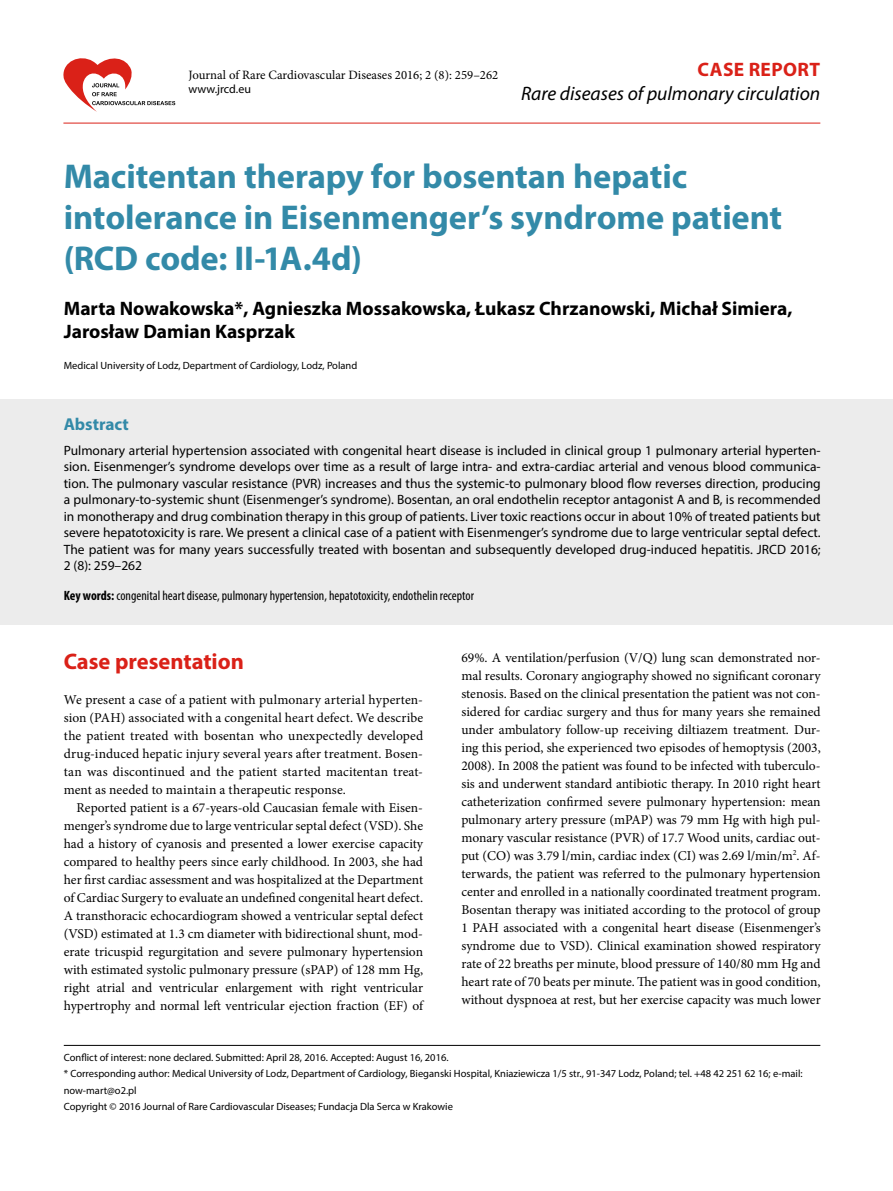
<style>
.page{position:relative;width:893px;height:1191px;background:#fff}
.page>*{position:absolute;margin:0;border:0;box-sizing:border-box;transform-origin:0 0}
.t1{font:700 34.5px/41.4px "Myriad Pro";letter-spacing:-.005em;color:#338aa8}
.t2{font:700 22.5px "Myriad Pro";color:#da2118}
.t3{font:700 19.5px/23.4px "Myriad Pro";color:#000}
.t4{font:italic 19.5px "Myriad Pro";color:#000}
.t5{font:700 19.5px "Myriad Pro";letter-spacing:.02em;color:#da2118}
.t6{font:700 17.25px "Myriad Pro";color:#338aa8}
.t7{font:13.5px/18px "Minion Pro";color:#000;text-align:justify}
.t8{font:13.5px/16.5px "Myriad Pro";color:#000;text-align:justify}
.t9{font:condensed 13.5px "Myriad Pro";color:#000}
.t10{font:12.75px "Minion Pro";color:#000}
.t11{font:12px "Myriad Pro";color:#000}
.t12{font:10.5px/16.5px "Myriad Pro";color:#000}
.s1{font-weight:700}
</style>
<div class="page">
<hr style="left:63px;top:123px;width:757px;height:1px;background:#da2118">
<svg style="left:63px;top:58px;width:112px;height:54px"></svg>
<hr style="left:64px;top:1045px;width:756px;height:1px;background:#000">
<div style="left:0;top:400px;width:893px;height:225px;background:#ececec"></div>
<p class="t10" style="left:188px;top:66px;width:311px">Journal of Rare Cardiovascular Diseases 2016; 2 (8): 259–262</p>
<p class="t11" style="left:188px;top:81px;width:64px">www.jrcd.eu</p>
<h3 class="t5" style="left:698px;top:57px;width:124px">CASE REPORT</h3>
<h3 class="t4" style="left:521px;top:81px;width:301px">Rare diseases of pulmonary circulation</h3>
<h1 class="t1" style="left:64px;top:154px;width:720px">Macitentan therapy for bosentan hepatic intolerance in Eisenmenger’s syndrome patient (RCD code: II‑1A.4d)</h1>
<h3 class="t3" style="left:64px;top:296px;width:730px">Marta Nowakowska*, Agnieszka Mossakowska, Łukasz Chrzanowski, Michał Simiera,<br>Jarosław Damian Kasprzak</h3>
<p class="t12" style="left:64px;top:357px;width:295px">Medical University of Lodz, Department of Cardiology, Lodz, Poland</p>
<p class="t6" style="left:64px;top:413px;width:67px">Abstract</p>
<p class="t8" style="left:64px;top:442px;width:758px">Pulmonary arterial hypertension associated with congenital heart disease is included in clinical group 1 pulmonary arterial hyperten&shy;sion. Eisenmenger’s syndrome develops over time as a result of large intra- and extra‑cardiac arterial and venous blood communica&shy;tion. The pulmonary vascular resistance (PVR) increases and thus the systemic‑to pulmonary blood flow reverses direction, producing a pulmonary‑to‑systemic shunt (Eisenmenger’s syndrome). Bosentan, an oral endothelin receptor antagonist A and B, is recommended in monotherapy and drug combination therapy in this group of patients. Liver toxic reactions occur in about 10% of treated patients but severe hepatotoxicity is rare. We present a clinical case of a patient with Eisenmenger’s syndrome due to large ventricular septal defect.<br>The patient was for many years successfully treated with bosentan and subsequently developed drug‑induced hepatitis. JRCD 2016; 2 (8): 259–262</p>
<p class="t9" style="left:64px;top:587px;width:412px"><span class="s1">Key words:</span> congenital heart disease, pulmonary hypertension, hepatotoxicity, endothelin receptor</p>
<h2 class="t2" style="left:64px;top:646px;width:182px">Case presentation</h2>
<p class="t7" style="left:64px;top:690px;width:361px">We present a case of a patient with pulmonary arterial hyperten‑ sion (PAH) associated with a congenital heart defect. We describe the patient treated with bosentan who unexpectedly developed drug‑induced hepatic injury several years after treatment. Bosen‑ tan was discontinued and the patient started macitentan treat‑ ment as needed to maintain a therapeutic response.</p>
<p class="t7" style="left:64px;top:798px;width:361px;text-indent:13px">Reported patient is a 67‑years‑old Caucasian female with Eisen‑ menger’s syndrome due to large ventricular septal defect (VSD). She had a history of cyanosis and presented a lower exercise capacity compared to healthy peers since early childhood. In 2003, she had her first cardiac assessment and was hospitalized at the Department of Cardiac Surgery to evaluate an undefined congenital heart defect.<br>A transthoracic echocardiogram showed a ventricular septal defect (VSD) estimated at 1.3 cm diameter with bidirectional shunt, mod‑ erate tricuspid regurgitation and severe pulmonary hypertension with estimated systolic pulmonary pressure (sPAP) of 128 mm Hg, right atrial and ventricular enlargement with right ventricular hypertrophy and normal left ventricular ejection fraction (EF) of</p>
<p class="t7" style="left:461px;top:648px;width:361px">69%. A ventilation/perfusion (V/Q) lung scan demonstrated nor‑ mal results. Coronary angiography showed no significant coronary stenosis. Based on the clinical presentation the patient was not con‑ sidered for cardiac surgery and thus for many years she remained under ambulatory follow‑up receiving diltiazem treatment. Dur‑ ing this period, she experienced two episodes of hemoptysis (2003, 2008). In 2008 the patient was found to be infected with tuberculo‑ sis and underwent standard antibiotic therapy. In 2010 right heart catheterization confirmed severe pulmonary hypertension: mean pulmonary artery pressure (mPAP) was 79 mm Hg with high pul‑ monary vascular resistance (PVR) of 17.7 Wood units, cardiac out‑ put (CO) was 3.79 l/min, cardiac index (CI) was 2.69 l/min/m<sup>2</sup>. Af‑ terwards, the patient was referred to the pulmonary hypertension center and enrolled in a nationally coordinated treatment program.<br>Bosentan therapy was initiated according to the protocol of group 1 PAH associated with a congenital heart disease (Eisenmenger’s syndrome due to VSD). Clinical examination showed respiratory rate of 22 breaths per minute, blood pressure of 140/80 mm Hg and heart rate of 70 beats per minute. The patient was in good condition, without dyspnoea at rest, but her exercise capacity was much lower</p>
<p class="t12" style="left:64px;top:1048px;width:740px">Conflict of interest: none declared. Submitted: April 28, 2016. Accepted: August 16, 2016.<br>* Corresponding author: Medical University of Lodz, Department of Cardiology, Bieganski Hospital, Kniaziewicza 1/5 str., 91-347 Lodz, Poland; tel. +48 42 251 62 16; e‑mail: now‑mart@o2.pl<br>Copyright © 2016 Journal of Rare Cardiovascular Diseases; Fundacja Dla Serca w Krakowie</p>
</div>
